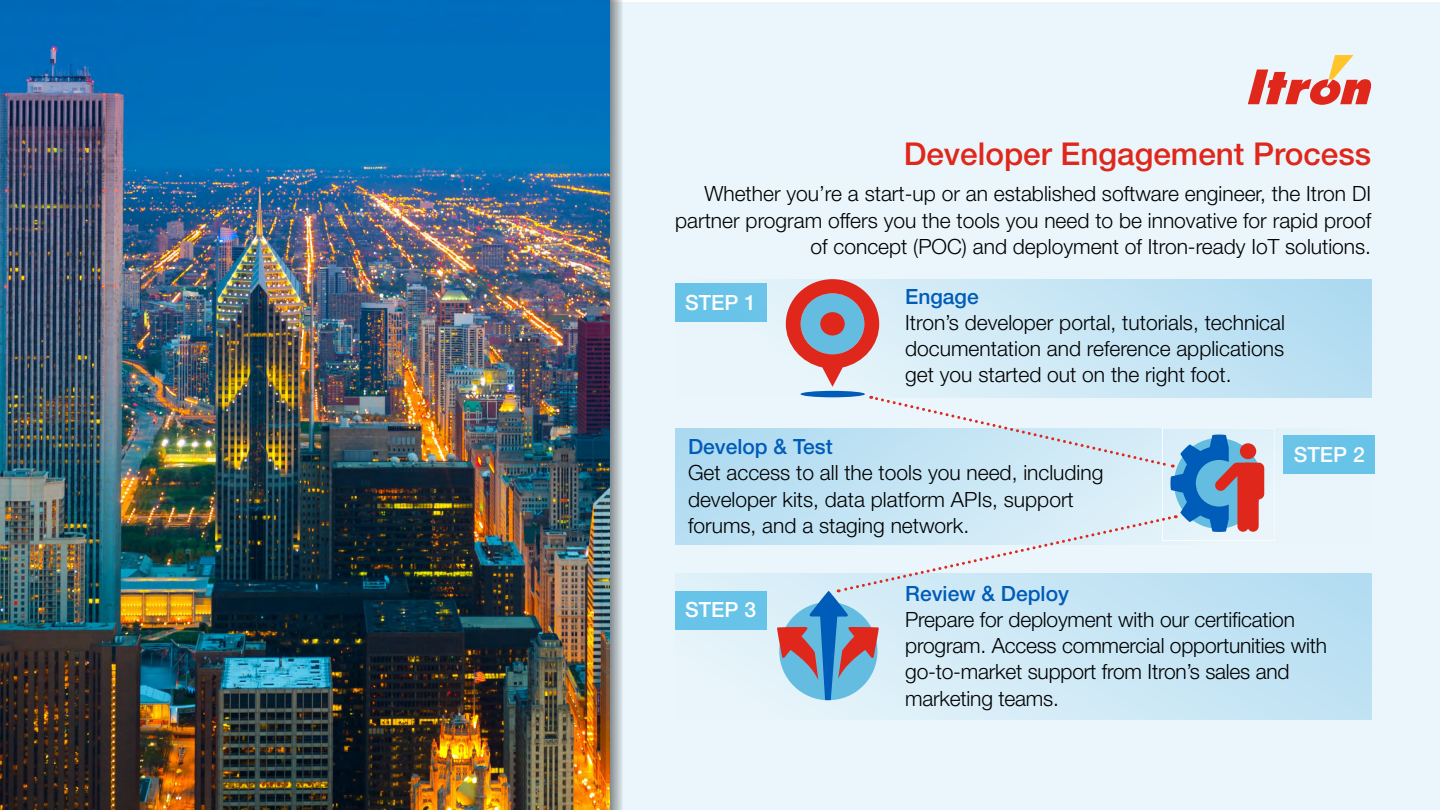
<style>
.page{position:relative;width:1440px;height:810px;background:#fff}
.page>*{position:absolute;margin:0;border:0;box-sizing:border-box;transform-origin:0 0}
.t1{font:500 31.5px "Helvetica Neue LT Std";color:#df271c}
.t2{font:300 21px/26.2px "Helvetica Neue LT Std";color:#000}
.t3{font:500 21px "Helvetica Neue LT Std";color:#005cb9}
.t4{font:500 21px "Helvetica Neue LT Std";color:#fff}
</style>
<div class="page">
<div style="left:610px;top:2px;width:830px;height:808px;background:#eaf6fb"></div>
<svg style="left:610px;top:0;width:12px;height:810px;background:#abb4b8"></svg>
<img style="left:0;top:0;width:610px;height:810px">
<div style="left:1284px;top:435px;width:91px;height:39px;background:#68c3e8"></div>
<svg style="left:675px;top:428px;width:609px;height:117px;fill:#b6def2"></svg>
<svg style="left:675px;top:279px;width:696px;height:118px"></svg>
<div style="left:675px;top:573px;width:697px;height:146px;background:linear-gradient(to right,#ebf6fb,#bde1f3)"></div>
<svg style="left:786px;top:279px;width:93px;height:108px"></svg>
<div style="left:800px;top:391px;width:65px;height:6px;background:#005cb9;border-radius:50%"></div>
<div style="left:675px;top:591px;width:91px;height:38px;background:#68c3e8"></div>
<svg style="left:777px;top:395px;width:487px;height:305px"></svg>
<svg style="left:1248px;top:55px;width:124px;height:50px"></svg>
<h1 class="t1" style="left:904px;top:135px;width:469px">Developer Engagement Process</h1>
<p class="t2" style="left:675px;top:180px;width:697px;text-align:right">Whether you’re a start-up or an established software engineer, the Itron DI partner program offers you the tools you need to be innovative for rapid proof of concept (POC) and deployment of Itron-ready IoT solutions.</p>
<p class="t4" style="left:685px;top:290px;width:72px">STEP 1</p>
<p class="t3" style="left:905px;top:284px;width:75px">Engage</p>
<p class="t2" style="left:905px;top:309px;width:381px;text-align:justify">Itron’s developer portal, tutorials, technical documentation and reference applications get you started out on the right foot.</p>
<p class="t3" style="left:688px;top:434px;width:146px">Develop &amp; Test</p>
<p class="t2" style="left:688px;top:459px;width:417px">Get access to all the tools you need, including developer kits, data platform APIs, support forums, and a staging network.</p>
<p class="t4" style="left:1294px;top:442px;width:72px">STEP 2</p>
<p class="t4" style="left:685px;top:597px;width:72px">STEP 3</p>
<p class="t3" style="left:905px;top:581px;width:165px">Review &amp; Deploy</p>
<p class="t2" style="left:905px;top:606px;width:423px">Prepare for deployment with our certification program. Access commercial opportunities with go-to-market support from Itron’s sales and marketing teams.</p>
</div>
